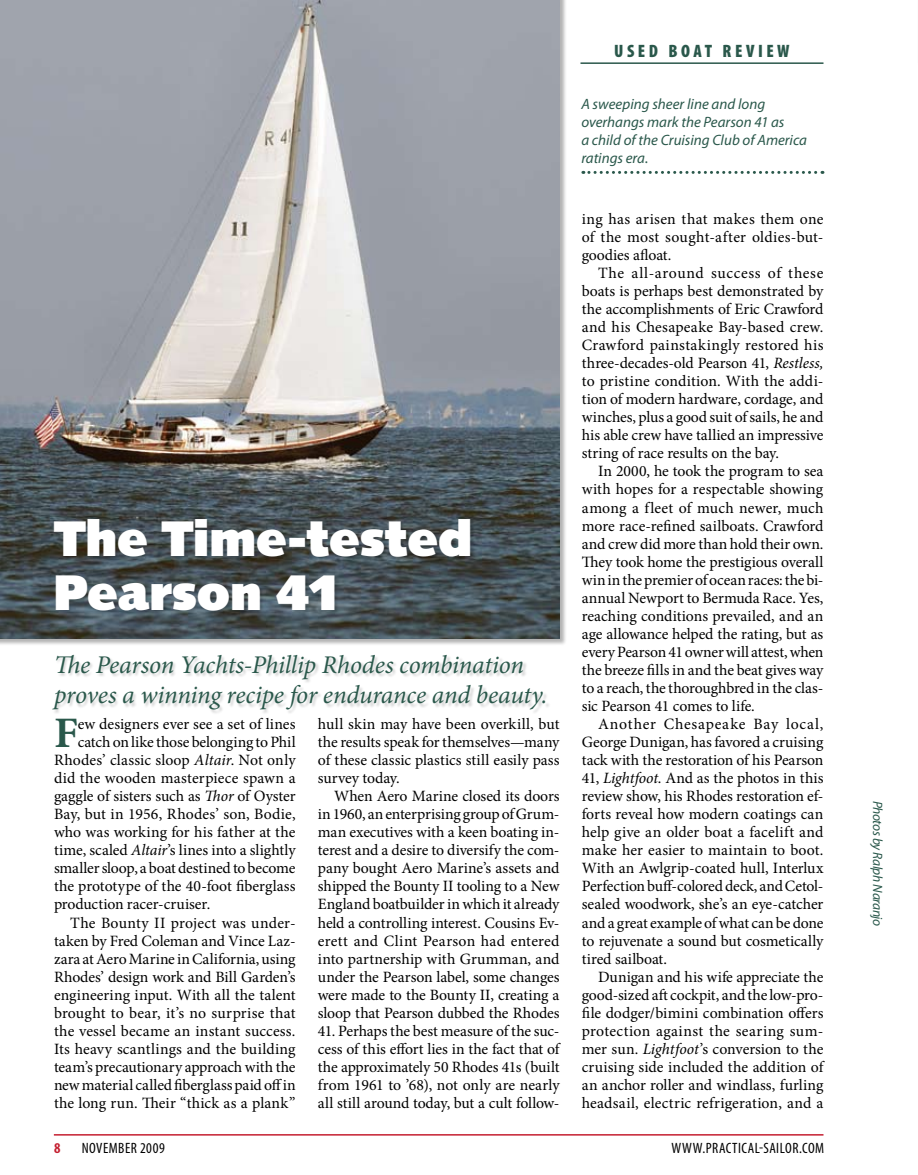
<style>
.page{position:relative;width:918px;height:1175px;background:#fff}
.page>*{position:absolute;margin:0;border:0;box-sizing:border-box;transform-origin:0 0}
.t1{font:48px/54px "Sentry";color:#fff}
.t2{font:700 43.5px "Minion Pro";color:#2a584b}
.t3{font:italic 25.5px/30px "Minion Pro";letter-spacing:-.01em;color:#2a584b}
.t4{font:900 condensed 18px "Myriad Pro";letter-spacing:.19em;color:#2a584b}
.t5{font:15.75px/18px "Minion Pro";color:#000;text-align:justify}
.t6{font:italic 15px/18px "Myriad Pro";color:#2a584b}
.t7{font:condensed 15px "Myriad Pro";letter-spacing:.03em;color:#000}
.t8{font:italic 13.5px "Myriad Pro";letter-spacing:-.03em;color:#2a584b}
.s1{font-style:italic}
.s2{font-style:normal}
</style>
<div class="page">
<hr style="left:54px;top:1134px;width:770px;height:1px;background:#c41f30">
<div style="left:0;top:0;width:567px;height:646px;background:#000;opacity:.3"></div>
<img style="left:0;top:0;width:560px;height:639px">
<svg style="left:583px;top:171px;width:240px;height:3px"></svg>
<hr style="left:580px;top:62px;width:244px;height:2px;background:#2a584b">
<div style="left:53px;top:518px;width:423px;height:98px;background:#000;opacity:.2"></div>
<div style="left:52px;top:654px;width:499px;height:61px;background:#000;opacity:.2"></div>
<hr style="left:917px;top:0;width:1px;height:62px;background:#2a584b">
<p class="t4" style="left:614px;top:40px;width:177px">USED BOAT REVIEW</p>
<h1 class="t1" style="left:54px;top:514px;width:420px">The Time-tested<br>Pearson 41</h1>
<h3 class="t3" style="left:54px;top:650px;width:495px">The Pearson Yachts-Phillip Rhodes combination proves a winning recipe for endurance and beauty.</h3>
<h2 class="t2" style="left:54px;top:702px;width:26px">F</h2>
<p class="t5" style="left:78px;top:715px;width:219px">ew designers ever see a set of lines</p>
<p class="t5" style="left:78px;top:733px;width:220px">catch on like those belonging to Phil</p>
<p class="t5" style="left:54px;top:751px;width:243px">Rhodes’ classic sloop <span class="s1">Altair</span>. Not only</p>
<p class="t5" style="left:54px;top:769px;width:243px">did the wooden masterpiece spawn a</p>
<p class="t5" style="left:54px;top:787px;width:243px">gaggle of sisters such as <span class="s1">Thor</span> of Oyster</p>
<p class="t5" style="left:54px;top:805px;width:243px">Bay, but in 1956, Rhodes’ son, Bodie,</p>
<p class="t5" style="left:54px;top:823px;width:243px">who was working for his father at the</p>
<p class="t5" style="left:54px;top:841px;width:243px">time, scaled <span class="s1">Altair</span>’s lines into a slightly</p>
<p class="t5" style="left:54px;top:859px;width:243px">smaller sloop, a boat destined to become</p>
<p class="t5" style="left:54px;top:877px;width:243px">the prototype of the 40-foot fiberglass</p>
<p class="t5" style="left:54px;top:895px;width:158px">production racer-cruiser.</p>
<p class="t5" style="left:70px;top:913px;width:227px">The Bounty II project was under-</p>
<p class="t5" style="left:54px;top:931px;width:243px">taken by Fred Coleman and Vince Laz-</p>
<p class="t5" style="left:54px;top:949px;width:243px">zara at Aero Marine in California, using</p>
<p class="t5" style="left:54px;top:967px;width:243px">Rhodes’ design work and Bill Garden’s</p>
<p class="t5" style="left:54px;top:985px;width:243px">engineering input. With all the talent</p>
<p class="t5" style="left:54px;top:1003px;width:243px">brought to bear, it’s no surprise that</p>
<p class="t5" style="left:54px;top:1021px;width:243px">the vessel became an instant success.</p>
<p class="t5" style="left:54px;top:1039px;width:243px">Its heavy scantlings and the building</p>
<p class="t5" style="left:54px;top:1057px;width:243px">team’s precautionary approach with the</p>
<p class="t5" style="left:54px;top:1076px;width:243px">new material called fiberglasspaid off in</p>
<p class="t5" style="left:54px;top:1094px;width:243px">the long run. Their “thick as a plank”</p>
<p class="t5" style="left:318px;top:715px;width:243px">hull skin may have been overkill, but the results speak for themselves—many of these classic plastics still easily pass survey today.</p>
<p class="t5" style="left:318px;top:787px;width:243px;text-indent:16px">When Aero Marine closed its doors in 1960, an enterprising group of Grum&shy;man executives with a keen boating in&shy;terest and a desire to diversify the com&shy;pany bought Aero Marine’s assets and shipped the Bounty II tooling to a New England boatbuilder in which it already held a controlling interest. Cousins Ev&shy;erett and Clint Pearson had entered into partnership with Grumman, and under the Pearson label, some changes were made to the Bounty II, creating a sloop that Pearson dubbed the Rhodes</p>
<p class="t5" style="left:318px;top:1021px;width:243px">41. Perhaps the best measure of the suc&shy;cess of this effort lies in the fact that of the approximately 50 Rhodes 41s (built from 1961 to ’68), not only are nearly all still around today, but a cult follow-</p>
<p class="t6" style="left:581px;top:94px;width:227px">A sweeping sheer line and long overhangs mark the Pearson 41 as<br>a child of the Cruising Club of America ratings era<span class="s2">.</span></p>
<p class="t5" style="left:582px;top:210px;width:243px">ing has arisen that makes them one of the most sought-after oldies-but&shy;goodies afloat.</p>
<p class="t5" style="left:582px;top:264px;width:243px;text-indent:16px">The all-around success of these boats is perhaps best demonstrated by the accomplishments of Eric Crawford and his Chesapeake Bay-based crew.<br>Crawford painstakingly restored his three-decades-old Pearson 41, <span class="s1">Restless, </span>to pristine condition. With the addi&shy;tion of modern hardware, cordage, and winches, plus a good suit of sails, he and his able crew have tallied an impressive string of race results on the bay.</p>
<p class="t5" style="left:582px;top:462px;width:243px;text-indent:16px">In 2000, he took the program to sea with hopes for a respectable showing among a fleet of much newer, much more race-refined sailboats. Crawford and crew did more than hold their own.<br>They took home the prestigious overall win in the premier of ocean races: the bi&shy;annual Newport to Bermuda Race. Yes, reaching conditions prevailed, and an age allowance helped the rating, but as every Pearson 41 owner will attest, when the breeze fills in and the beat gives way to a reach, the thoroughbred in the clas&shy;sic Pearson 41 comes to life.</p>
<p class="t5" style="left:582px;top:715px;width:243px;text-indent:16px">Another Chesapeake Bay local, George Dunigan, has favored a cruising tack with the restoration of his Pearson 41, <span class="s1">Lightfoot</span>. And as the photos in this review show, his Rhodes restoration ef&shy;forts reveal how modern coatings can help give an older boat a facelift and make her easier to maintain to boot.<br>With an Awlgrip-coated hull, Interlux Perfection buff-colored deck, and Cetol&shy;sealed woodwork, she’s an eye-catcher and a great example of what can be done to rejuvenate a sound but cosmetically tired sailboat.</p>
<p class="t5" style="left:582px;top:967px;width:243px;text-indent:16px">Dunigan and his wife appreciate the good-sized aft cockpit, and the low-pro&shy;file dodger/bimini combination offers protection against the searing sum&shy;mer sun. <span class="s1">Lightfoot</span>’s conversion to the cruising side included the addition of an anchor roller and windlass, furling headsail, electric refrigeration, and a</p>
<p class="t7" style="left:82px;top:1138px;width:85px">NOVEMBER 2009</p>
<p class="t7" style="left:672px;top:1138px;width:154px">WWW.PRACTICAL-SAILOR.COM</p>
<p class="t8" style="left:886px;top:800px;width:127px;rotate:90deg">Photos by Ralph Naranjo</p>
</div>
